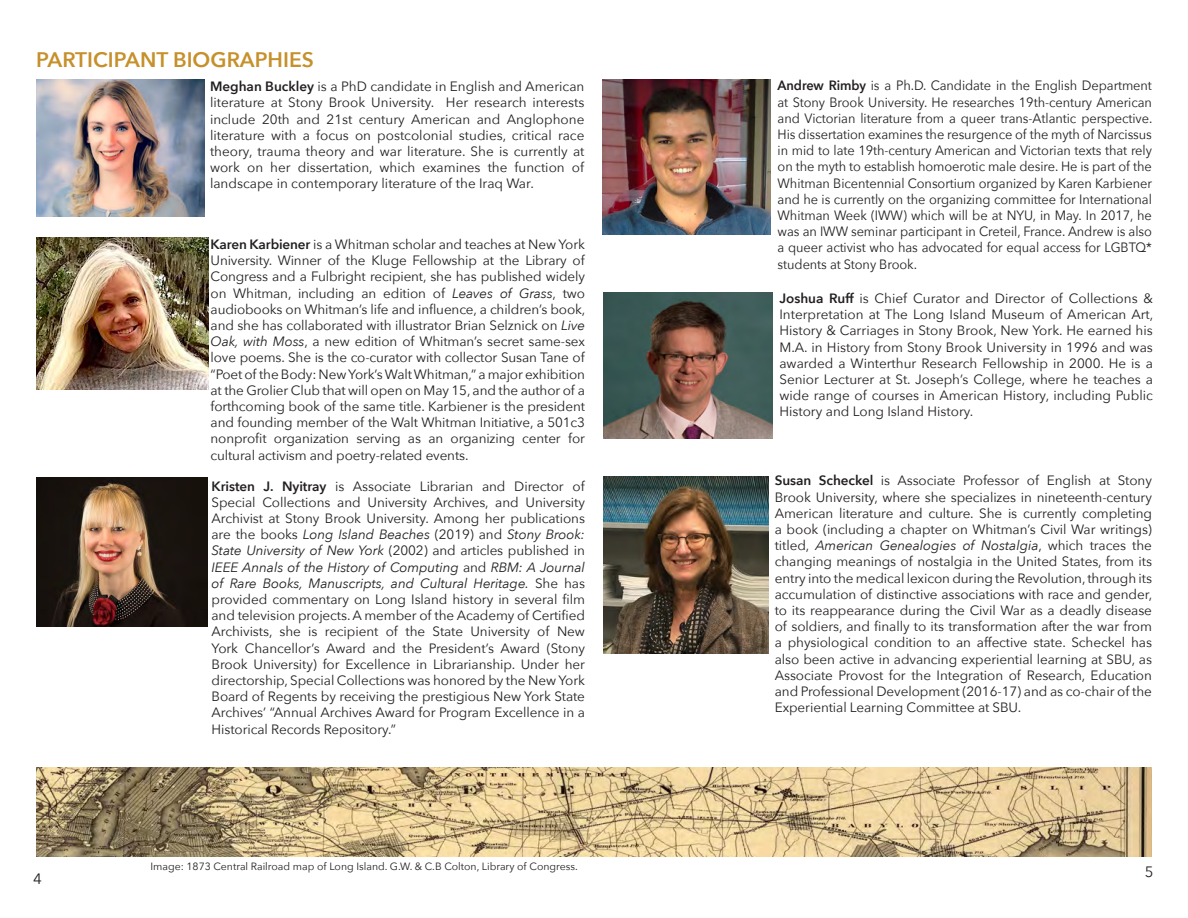
<style>
.page{position:relative;width:1188px;height:918px;background:#fff}
.page>*{position:absolute;margin:0;border:0;box-sizing:border-box;transform-origin:0 0}
.t1{font:600 21px "Avenir Next";color:#c6902b}
.t2{font:15px "Avenir Next";color:#231f20}
.t3{font:13.5px/16.2px "Avenir Next";letter-spacing:-.005em;color:#231f20;text-align:justify}
.t4{font:13.5px/16.2px "Avenir Next";letter-spacing:-.005em;color:#231f20;text-align:justify;scale:.95 1}
.t5{font:10.5px "Avenir Next";color:#231f20}
.s1{font-weight:600}
.s2{font-style:italic}
</style>
<div class="page">
<img style="left:36px;top:79px;width:169px;height:138px">
<img style="left:36px;top:238px;width:173px;height:152px">
<img style="left:36px;top:477px;width:172px;height:150px">
<img style="left:603px;top:80px;width:168px;height:155px">
<img style="left:603px;top:292px;width:169px;height:147px">
<img style="left:603px;top:477px;width:165px;height:176px">
<img style="left:36px;top:768px;width:1116px;height:89px">
<p class="t1" style="left:36px;top:42px;width:279px">PARTICIPANT BIOGRAPHIES</p>
<p class="t3" style="left:210px;top:78px;width:376px"><span class="s1">Meghan Buckley</span> is a PhD candidate in English and American literature at Stony Brook University. Her research interests include 20th and 21st century American and Anglophone literature with a focus on postcolonial studies, critical race theory, trauma theory and war literature. She is currently at work on her dissertation, which examines the function of landscape in contemporary literature of the Iraq War.</p>
<p class="t2" style="left:33px;top:866px;width:10px">4</p>
<p class="t3" style="left:211px;top:236px;width:376px"><span class="s1">Karen Karbiener</span> is a Whitman scholar and teaches at New York University. Winner of the Kluge Fellowship at the Library of Congress and a Fulbright recipient, she has published widely on Whitman, including an edition of <span class="s2">Leaves of Grass</span>, two audiobooks on Whitman’s life and influence, a children’s book, and she has collaborated with illustrator Brian Selznick on <span class="s2">Live Oak, with Moss</span>, a new edition of Whitman’s secret same-sex love poems. She is the co-curator with collector Susan Tane of “Poet of the Body: New York’s Walt Whitman,” a major exhibition at the Grolier Club that will open on May 15, and the author of a forthcoming book of the same title. Karbiener is the president and founding member of the Walt Whitman Initiative, a 501c3 nonprofit organization serving as an organizing center for cultural activism and poetry-related events.</p>
<p class="t3" style="left:212px;top:477px;width:375px"><span class="s1">Kristen J. Nyitray</span> is Associate Librarian and Director of Special Collections and University Archives, and University Archivist at Stony Brook University. Among her publications are the books <span class="s2">Long Island Beaches</span> (2019) and <span class="s2">Stony Brook:<br>State University of New York</span> (2002) and articles published in <span class="s2">IEEE Annals of the History of Computing</span> and <span class="s2">RBM: A Journal of Rare Books, Manuscripts, and Cultural Heritage.</span> She has provided commentary on Long Island history in several film and television projects. A member of the Academy of Certified Archivists, she is recipient of the State University of New York Chancellor’s Award and the President’s Award (Stony Brook University) for Excellence in Librarianship. Under her directorship, Special Collections was honored by the New York Board of Regents by receiving the prestigious New York State Archives’ “Annual Archives Award for Program Excellence in a Historical Records Repository.”</p>
<p class="t5" style="left:150px;top:857px;width:429px">Image: 1873 Central Railroad map of Long Island. G.W. &amp; C.B Colton, Library of Congress.</p>
<p class="t4" style="left:778px;top:77px;width:396px"><span class="s1">Andrew Rimby</span> is a Ph.D. Candidate in the English Department at Stony Brook University. He researches 19th-century American and Victorian literature from a queer trans-Atlantic perspective.<br>His dissertation examines the resurgence of the myth of Narcissus in mid to late 19th-century American and Victorian texts that rely on the myth to establish homoerotic male desire. He is part of the Whitman Bicentennial Consortium organized by Karen Karbiener and he is currently on the organizing committee for International Whitman Week (IWW) which will be at NYU, in May. In 2017, he was an IWW seminar participant in Creteil, France. Andrew is also a queer activist who has advocated for equal access for LGBTQ* students at Stony Brook.</p>
<p class="t3" style="left:779px;top:290px;width:375px"><span class="s1">Joshua Ruff</span> is Chief Curator and Director of Collections &amp; Interpretation at The Long Island Museum of American Art, History &amp; Carriages in Stony Brook, New York. He earned his M.A. in History from Stony Brook University in 1996 and was awarded a Winterthur Research Fellowship in 2000. He is a Senior Lecturer at St. Joseph’s College, where he teaches a wide range of courses in American History, including Public History and Long Island History.</p>
<p class="t3" style="left:775px;top:472px;width:379px"><span class="s1">Susan Scheckel</span> is Associate Professor of English at Stony Brook University, where she specializes in nineteenth-century American literature and culture. She is currently completing a book (including a chapter on Whitman’s Civil War writings) titled, <span class="s2">American Genealogies of Nostalgia</span>, which traces the changing meanings of nostalgia in the United States, from its entry into the medical lexicon during the Revolution, through its accumulation of distinctive associations with race and gender, to its reappearance during the Civil War as a deadly disease of soldiers, and finally to its transformation after the war from a physiological condition to an affective state. Scheckel has also been active in advancing experiential learning at SBU, as Associate Provost for the Integration of Research, Education and Professional Development (2016-17) and as co-chair of the Experiential Learning Committee at SBU.</p>
<p class="t2" style="left:1145px;top:859px;width:10px">5</p>
</div>
